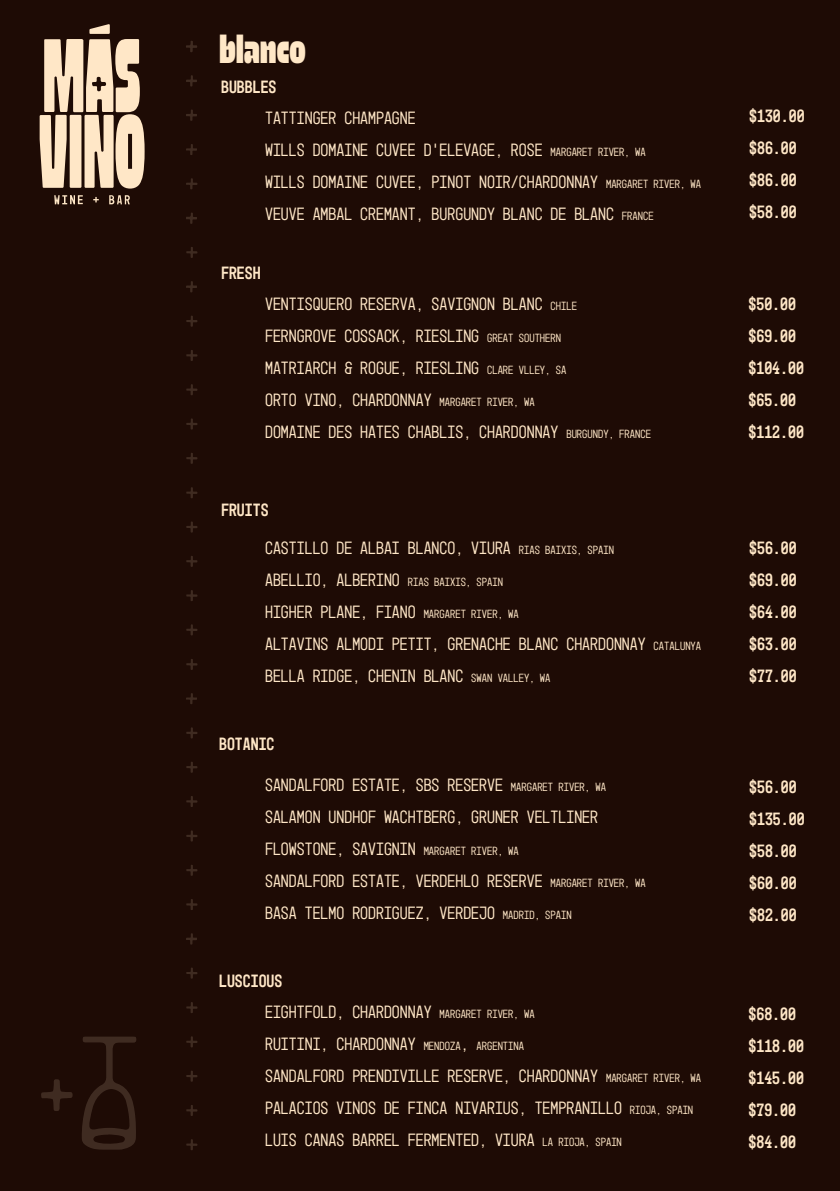
<style>
.page{position:relative;width:840px;height:1191px;background:#fff}
.page>*{position:absolute;margin:0;border:0;box-sizing:border-box;transform-origin:0 0}
.Paragraph_Style_3{font:ultra-condensed 40px "Mikrobe Variable";color:#ffe7c7}
.Paragraph_Style_2{font:300 18px "Mono 45 Headline";color:#ffe7c7}
.Paragraph_Style_1{font:18px "Mono 45 Headline";color:#ffe7c7}
.s1{font-size:12px}
</style>
<div class="page">
<div style="left:0;top:0;width:839px;height:1191px;background:#1e0b05"></div>
<svg style="left:186px;top:41px;width:11px;height:11px"></svg>
<svg style="left:186px;top:75px;width:11px;height:11px"></svg>
<svg style="left:186px;top:109px;width:11px;height:12px"></svg>
<svg style="left:186px;top:144px;width:11px;height:11px"></svg>
<svg style="left:186px;top:178px;width:11px;height:11px"></svg>
<svg style="left:186px;top:212px;width:11px;height:12px"></svg>
<svg style="left:186px;top:247px;width:11px;height:11px"></svg>
<svg style="left:186px;top:281px;width:11px;height:11px"></svg>
<svg style="left:186px;top:316px;width:11px;height:11px"></svg>
<svg style="left:186px;top:350px;width:11px;height:11px"></svg>
<svg style="left:186px;top:384px;width:11px;height:11px"></svg>
<svg style="left:186px;top:418px;width:11px;height:11px"></svg>
<svg style="left:186px;top:453px;width:11px;height:11px"></svg>
<svg style="left:186px;top:487px;width:11px;height:11px"></svg>
<svg style="left:186px;top:521px;width:11px;height:11px"></svg>
<svg style="left:186px;top:556px;width:11px;height:11px"></svg>
<svg style="left:186px;top:590px;width:11px;height:11px"></svg>
<svg style="left:186px;top:624px;width:11px;height:11px"></svg>
<svg style="left:186px;top:659px;width:11px;height:11px"></svg>
<svg style="left:186px;top:693px;width:11px;height:11px"></svg>
<svg style="left:186px;top:727px;width:11px;height:11px"></svg>
<svg style="left:186px;top:762px;width:11px;height:10px"></svg>
<svg style="left:186px;top:796px;width:11px;height:11px"></svg>
<svg style="left:186px;top:830px;width:11px;height:11px"></svg>
<svg style="left:186px;top:865px;width:11px;height:10px"></svg>
<svg style="left:186px;top:899px;width:11px;height:11px"></svg>
<svg style="left:186px;top:933px;width:11px;height:11px"></svg>
<svg style="left:186px;top:967px;width:11px;height:11px"></svg>
<svg style="left:186px;top:1002px;width:11px;height:11px"></svg>
<svg style="left:186px;top:1036px;width:11px;height:11px"></svg>
<svg style="left:186px;top:1071px;width:11px;height:10px"></svg>
<svg style="left:186px;top:1105px;width:11px;height:11px"></svg>
<svg style="left:186px;top:1139px;width:11px;height:11px"></svg>
<svg style="left:82px;top:1036px;width:54px;height:113px"></svg>
<svg style="left:41px;top:1079px;width:32px;height:32px"></svg>
<svg style="left:40px;top:24px;width:104px;height:165px"></svg>
<svg style="left:54px;top:195px;width:29px;height:9px"></svg>
<svg style="left:93px;top:197px;width:6px;height:5px"></svg>
<svg style="left:109px;top:195px;width:21px;height:9px"></svg>
<p class="Paragraph_Style_3" style="left:219px;top:16px;width:88px">blanco</p>
<p class="Paragraph_Style_1" style="left:221px;top:76px;width:57px">BUBBLES</p>
<p class="Paragraph_Style_2" style="left:265px;top:107px;width:152px">TATTINGER CHAMPAGNE</p>
<p class="Paragraph_Style_2" style="left:265px;top:139px;width:382px">WILLS DOMAINE CUVEE D’ELEVAGE, ROSE <span class="s1">MARGARET RIVER, WA</span></p>
<p class="Paragraph_Style_2" style="left:265px;top:171px;width:437px">WILLS DOMAINE CUVEE, PINOT NOIR/CHARDONNAY <span class="s1">MARGARET RIVER, WA</span></p>
<p class="Paragraph_Style_2" style="left:265px;top:203px;width:390px">VEUVE AMBAL CREMANT, BURGUNDY BLANC DE BLANC <span class="s1">FRANCE</span></p>
<p class="Paragraph_Style_1" style="left:221px;top:262px;width:41px">FRESH</p>
<p class="Paragraph_Style_2" style="left:265px;top:293px;width:313px">VENTISQUERO RESERVA, SAVIGNON BLANC <span class="s1">CHILE</span></p>
<p class="Paragraph_Style_2" style="left:265px;top:325px;width:297px">FERNGROVE COSSACK, RIESLING <span class="s1">GREAT SOUTHERN</span></p>
<p class="Paragraph_Style_2" style="left:265px;top:357px;width:302px">MATRIARCH &amp; ROGUE, RIESLING <span class="s1">CLARE VLLEY, SA</span></p>
<p class="Paragraph_Style_2" style="left:265px;top:389px;width:271px">ORTO VINO, CHARDONNAY <span class="s1">MARGARET RIVER, WA</span></p>
<p class="Paragraph_Style_2" style="left:265px;top:421px;width:387px">DOMAINE DES HATES CHABLIS, CHARDONNAY <span class="s1">BURGUNDY, FRANCE</span></p>
<p class="Paragraph_Style_1" style="left:221px;top:499px;width:49px">FRUITS</p>
<p class="Paragraph_Style_2" style="left:265px;top:537px;width:350px">CASTILLO DE ALBAI BLANCO, VIURA <span class="s1">RIAS BAIXIS, SPAIN</span></p>
<p class="Paragraph_Style_2" style="left:265px;top:569px;width:239px">ABELLIO, ALBERINO <span class="s1">RIAS BAIXIS, SPAIN</span></p>
<p class="Paragraph_Style_2" style="left:265px;top:601px;width:255px">HIGHER PLANE, FIANO <span class="s1">MARGARET RIVER, WA</span></p>
<p class="Paragraph_Style_2" style="left:265px;top:633px;width:437px">ALTAVINS ALMODI PETIT, GRENACHE BLANC CHARDONNAY <span class="s1">CATALUNYA</span></p>
<p class="Paragraph_Style_2" style="left:265px;top:665px;width:287px">BELLA RIDGE, CHENIN BLANC <span class="s1">SWAN VALLEY, WA</span></p>
<p class="Paragraph_Style_1" style="left:219px;top:733px;width:57px">BOTANIC</p>
<p class="Paragraph_Style_2" style="left:265px;top:774px;width:342px">SANDALFORD ESTATE, SBS RESERVE <span class="s1">MARGARET RIVER, WA</span></p>
<p class="Paragraph_Style_2" style="left:265px;top:806px;width:334px">SALAMON UNDHOF WACHTBERG, GRUNER VELTLINER</p>
<p class="Paragraph_Style_2" style="left:265px;top:838px;width:255px">FLOWSTONE, SAVIGNIN <span class="s1">MARGARET RIVER, WA</span></p>
<p class="Paragraph_Style_2" style="left:265px;top:870px;width:382px">SANDALFORD ESTATE, VERDEHLO RESERVE <span class="s1">MARGARET RIVER, WA</span></p>
<p class="Paragraph_Style_2" style="left:265px;top:902px;width:308px">BASA TELMO RODRIGUEZ, VERDEJO <span class="s1">MADRID, SPAIN</span></p>
<p class="Paragraph_Style_1" style="left:219px;top:970px;width:65px">LUSCIOUS</p>
<p class="Paragraph_Style_2" style="left:265px;top:1001px;width:271px">EIGHTFOLD, CHARDONNAY <span class="s1">MARGARET RIVER, WA</span></p>
<p class="Paragraph_Style_2" style="left:265px;top:1033px;width:260px">RUITINI, CHARDONNAY <span class="s1">MENDOZA</span>, <span class="s1">ARGENTINA</span></p>
<p class="Paragraph_Style_2" style="left:265px;top:1065px;width:437px">SANDALFORD PRENDIVILLE RESERVE, CHARDONNAY <span class="s1">MARGARET RIVER, WA</span></p>
<p class="Paragraph_Style_2" style="left:265px;top:1097px;width:429px">PALACIOS VINOS DE FINCA NIVARIUS, TEMPRANILLO <span class="s1">RIOJA, SPAIN</span></p>
<p class="Paragraph_Style_2" style="left:265px;top:1129px;width:358px">LUIS CANAS BARREL FERMENTED, VIURA <span class="s1">LA RIOJA, SPAIN</span></p>
<p class="Paragraph_Style_1" style="left:748px;top:105px;width:57px">$130.00</p>
<p class="Paragraph_Style_1" style="left:748px;top:137px;width:49px">$86.00</p>
<p class="Paragraph_Style_1" style="left:748px;top:169px;width:49px">$86.00</p>
<p class="Paragraph_Style_1" style="left:748px;top:201px;width:49px">$58.00</p>
<p class="Paragraph_Style_1" style="left:748px;top:293px;width:49px">$50.00</p>
<p class="Paragraph_Style_1" style="left:748px;top:325px;width:49px">$69.00</p>
<p class="Paragraph_Style_1" style="left:748px;top:357px;width:57px">$104.00</p>
<p class="Paragraph_Style_1" style="left:748px;top:389px;width:49px">$65.00</p>
<p class="Paragraph_Style_1" style="left:748px;top:421px;width:57px">$112.00</p>
<p class="Paragraph_Style_1" style="left:748px;top:537px;width:49px">$56.00</p>
<p class="Paragraph_Style_1" style="left:748px;top:569px;width:49px">$69.00</p>
<p class="Paragraph_Style_1" style="left:748px;top:601px;width:49px">$64.00</p>
<p class="Paragraph_Style_1" style="left:748px;top:633px;width:49px">$63.00</p>
<p class="Paragraph_Style_1" style="left:748px;top:665px;width:49px">$77.00</p>
<p class="Paragraph_Style_1" style="left:748px;top:776px;width:49px">$56.00</p>
<p class="Paragraph_Style_1" style="left:748px;top:808px;width:57px">$135.00</p>
<p class="Paragraph_Style_1" style="left:748px;top:840px;width:49px">$58.00</p>
<p class="Paragraph_Style_1" style="left:748px;top:872px;width:49px">$60.00</p>
<p class="Paragraph_Style_1" style="left:748px;top:904px;width:49px">$82.00</p>
<p class="Paragraph_Style_1" style="left:748px;top:1003px;width:49px">$68.00</p>
<p class="Paragraph_Style_1" style="left:748px;top:1035px;width:57px">$118.00</p>
<p class="Paragraph_Style_1" style="left:748px;top:1067px;width:57px">$145.00</p>
<p class="Paragraph_Style_1" style="left:748px;top:1099px;width:49px">$79.00</p>
<p class="Paragraph_Style_1" style="left:748px;top:1131px;width:49px">$84.00</p>
</div>
